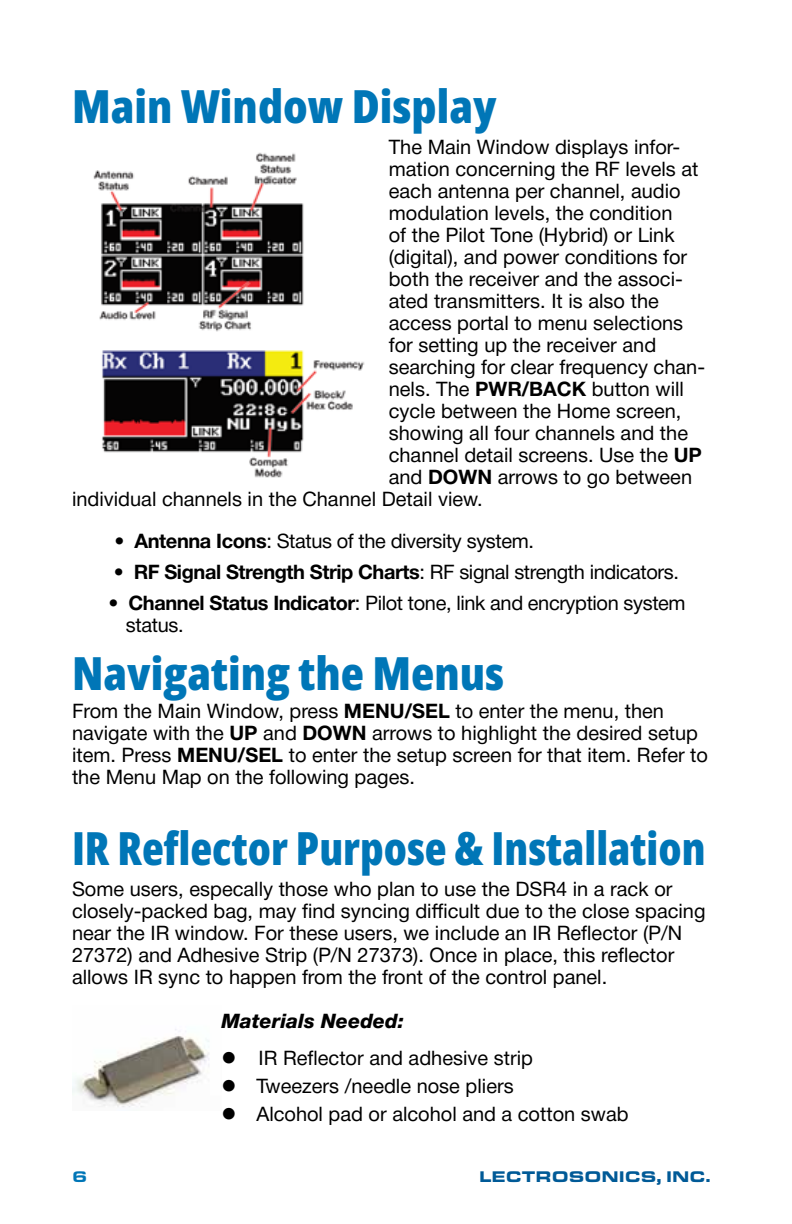
<style>
.page{position:relative;width:792px;height:1224px;background:#fff}
.page>*{position:absolute;margin:0;border:0;box-sizing:border-box;transform-origin:0 0}
.t1{font:800 45.6px "Open Sans Condensed";color:#0076b7;scale:1.05 1}
.t2{font:800 45.6px "Open Sans Condensed";color:#0076b7}
.t3{font:20px/22px "Helvetica Neue";color:#000}
.t4{font:20px/22px "Helvetica Neue";letter-spacing:-.02em;color:#000}
.t5{font:italic 800 20px "Helvetica Neue";color:#000}
.t6{font:900 16px "Eurostile Extended";color:#005a97}
.t7{font:900 16px "Eurostile Extended";color:#0076b7}
.s1{font-weight:700}
</style>
<div class="page">
<img style="left:72px;top:1029px;width:137px;height:79px">
<img style="left:93px;top:152px;width:272px;height:325px">
<h1 class="t1" style="left:72px;top:76px;width:406px">Main Window Display</h1>
<p class="t3" style="left:389px;top:137px;width:293px">The Main Window displays infor-</p>
<p class="t3" style="left:389px;top:159px;width:311px">mation concerning the RF levels at</p>
<p class="t3" style="left:389px;top:181px;width:293px">each antenna per channel, audio</p>
<p class="t3" style="left:389px;top:203px;width:285px">modulation levels, the condition</p>
<p class="t3" style="left:389px;top:225px;width:287px">of the Pilot Tone (Hybrid) or Link</p>
<p class="t3" style="left:389px;top:247px;width:300px">(digital), and power conditions for</p>
<p class="t3" style="left:389px;top:269px;width:296px">both the receiver and the associ-</p>
<p class="t3" style="left:389px;top:291px;width:272px">ated transmitters. It is also the</p>
<p class="t3" style="left:389px;top:313px;width:296px">access portal to menu selections</p>
<p class="t3" style="left:389px;top:335px;width:269px">for setting up the receiver and</p>
<p class="t3" style="left:389px;top:357px;width:318px">searching for clear frequency chan-</p>
<p class="t3" style="left:389px;top:379px;width:297px">nels. The <span class="s1">PWR/BACK</span> button will</p>
<p class="t3" style="left:389px;top:401px;width:294px">cycle between the Home screen,</p>
<p class="t3" style="left:389px;top:423px;width:301px">showing all four channels and the</p>
<p class="t3" style="left:389px;top:445px;width:315px">channel detail screens. Use the <span class="s1">UP</span></p>
<p class="t3" style="left:389px;top:467px;width:305px">and <span class="s1">DOWN</span> arrows to go between</p>
<p class="t3" style="left:72px;top:489px;width:412px">individual channels in the Channel Detail view.</p>
<p class="t4" style="left:115px;top:531px;width:421px">• <span class="s1">Antenna Icons</span>: Status of the diversity system.</p>
<p class="t4" style="left:114px;top:562px;width:567px">• <span class="s1">RF Signal Strength Strip Charts</span>: RF signal strength indicators.</p>
<p class="t4" style="left:126px;top:593px;width:561px;text-indent:-17px">• <span class="s1">Channel Status Indicator</span>: Pilot tone, link and encryption system status.</p>
<h1 class="t1" style="left:72px;top:642px;width:413px">Navigating the Menus</h1>
<p class="t3" style="left:72px;top:701px;width:638px">From the Main Window, press <span class="s1">MENU/SEL</span> to enter the menu, then navigate with the <span class="s1">UP</span> and <span class="s1">DOWN</span> arrows to highlight the desired setup item. Press <span class="s1">MENU/SEL</span> to enter the setup screen for that item. Refer to the Menu Map on the following pages.</p>
<h1 class="t2" style="left:72px;top:817px;width:635px">IR Reflector Purpose &amp; Installation</h1>
<p class="t3" style="left:72px;top:879px;width:635px">Some users, especally those who plan to use the DSR4 in a rack or closely-packed bag, may find syncing difficult due to the close spacing near the IR window. For these users, we include an IR Reflector (P/N 27372) and Adhesive Strip (P/N 27373). Once in place, this reflector allows IR sync to happen from the front of the control panel.</p>
<p class="t5" style="left:221px;top:1005px;width:184px">Materials Needed:</p>
<p class="t3" style="left:221px;top:1048px;width:313px">● IR Reflector and adhesive strip</p>
<p class="t3" style="left:221px;top:1076px;width:294px">● Tweezers /needle nose pliers</p>
<p class="t3" style="left:221px;top:1104px;width:409px">● Alcohol pad or alcohol and a cotton swab</p>
<p class="t7" style="left:72px;top:1168px;width:17px">6</p>
<p class="t6" style="left:479px;top:1168px;width:233px">LECTROSONICS, INC.</p>
</div>
